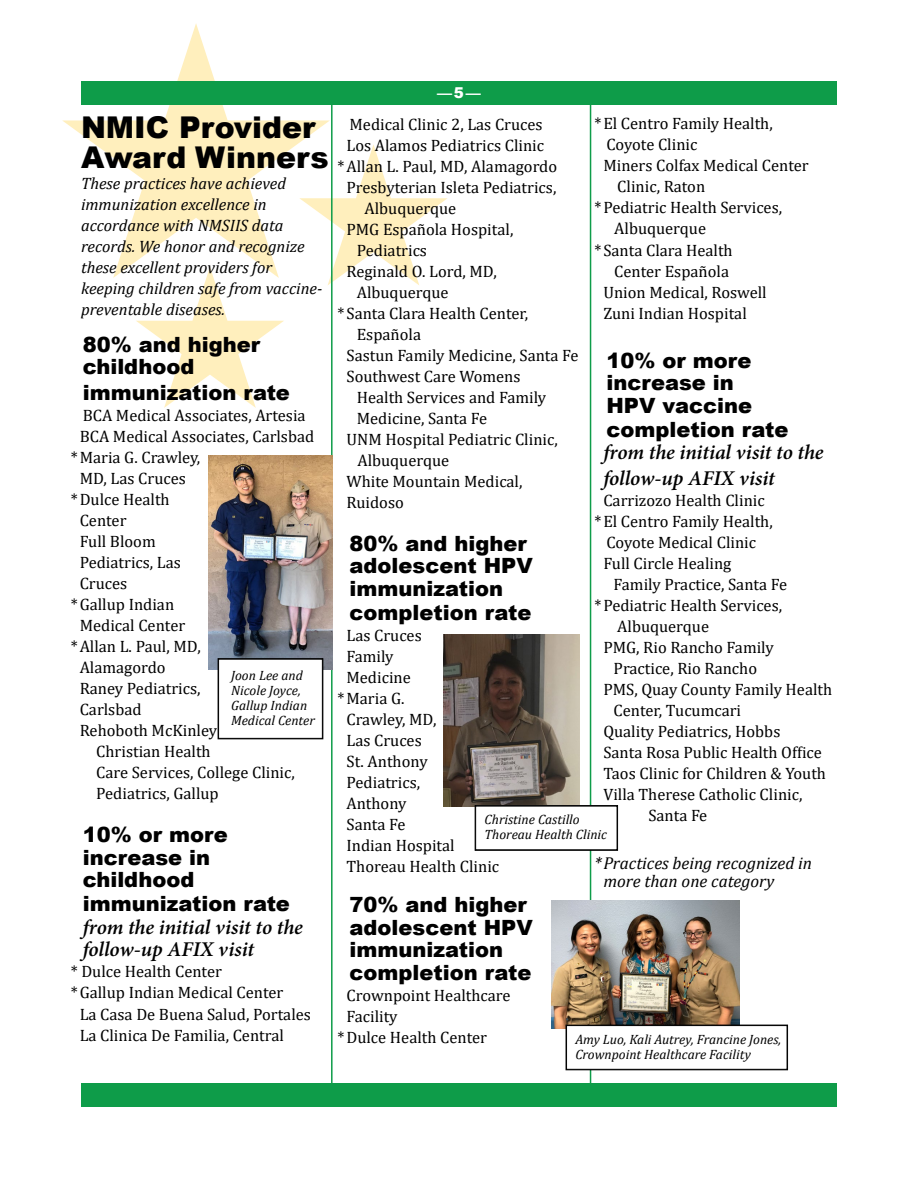
<style>
.page{position:relative;width:918px;height:1188px;background:#fff}
.page>*{position:absolute;margin:0;border:0;box-sizing:border-box;transform-origin:0 0}
.t1{font:900 30px/30px "Arial";color:#000}
.t2{font:900 21px/23px "Arial";color:#000}
.t3{font:italic 600 21px/25.5px "Minion Pro";letter-spacing:-.005em;color:#000}
.t4{font:italic 17.25px/18px "Cambria";color:#000}
.t5{font:16.5px "Cambria";color:#000}
.t6{font:italic 16.5px/21px "Cambria";color:#000}
.t7{font:900 15px "Arial";color:#fff}
.t8{font:italic 13.5px/15px "Cambria";color:#000}
</style>
<div class="page">
<div style="left:81px;top:81px;width:756px;height:24px;background:#0e9c49"></div>
<hr style="left:590px;top:93px;width:1px;height:1002px;background:#0e9c49">
<hr style="left:331px;top:103px;width:2px;height:980px;background:#0e9c49">
<img style="left:444px;top:634px;width:136px;height:173px">
<img style="left:552px;top:901px;width:187px;height:128px">
<img style="left:208px;top:456px;width:125px;height:213px">
<svg style="left:218px;top:658px;width:105px;height:81px"></svg>
<svg style="left:475px;top:805px;width:143px;height:46px"></svg>
<svg style="left:566px;top:1025px;width:222px;height:45px"></svg>
<div style="left:566px;top:1025px;width:221px;height:44px;border:1px solid #000"></div>
<div style="left:81px;top:1083px;width:756px;height:24px;background:#0e9c49"></div>
<svg style="left:332px;top:142px;width:1px;height:144px"></svg>
<h1 class="t1" style="left:81px;top:111px;width:249px">NMIC Provider<br>Award Winners</h1>
<p class="t6" style="left:81px;top:172px;width:243px">These practices have achieved immunization excellence in accordance with NMSIIS data records. We honor and recognize these excellent providers for keeping children safe from vaccine&shy;preventable diseases.</p>
<p class="t2" style="left:83px;top:333px;width:179px;line-height:22.5px">80% and higher childhood</p>
<p class="t2" style="left:83px;top:380px;width:209px">immunization rate</p>
<p class="t5" style="left:83px;top:406px;width:225px">BCA Medical Associates, Artesia</p>
<p class="t5" style="left:80px;top:427px;width:236px">BCA Medical Associates, Carlsbad</p>
<p class="t5" style="left:71px;top:448px;width:131px">*Maria G. Crawley,</p>
<p class="t5" style="left:80px;top:469px;width:108px">MD, Las Cruces</p>
<p class="t5" style="left:71px;top:490px;width:101px">*Dulce Health</p>
<p class="t5" style="left:80px;top:511px;width:48px">Center</p>
<p class="t5" style="left:80px;top:532px;width:78px">Full Bloom</p>
<p class="t5" style="left:80px;top:553px;width:103px">Pediatrics, Las</p>
<p class="t5" style="left:80px;top:574px;width:49px">Cruces</p>
<p class="t5" style="left:71px;top:595px;width:105px">*Gallup Indian</p>
<p class="t5" style="left:80px;top:616px;width:107px">Medical Center</p>
<p class="t5" style="left:71px;top:637px;width:132px">*Allan L. Paul, MD,</p>
<p class="t5" style="left:80px;top:658px;width:88px">Alamagordo</p>
<p class="t5" style="left:80px;top:679px;width:122px">Raney Pediatrics,</p>
<p class="t5" style="left:80px;top:700px;width:63px">Carlsbad</p>
<p class="t5" style="left:80px;top:721px;width:139px">Rehoboth McKinley</p>
<p class="t5" style="left:96px;top:742px;width:116px">Christian Health</p>
<p class="t5" style="left:96px;top:763px;width:200px">Care Services, College Clinic,</p>
<p class="t5" style="left:96px;top:784px;width:124px">Pediatrics, Gallup</p>
<p class="t2" style="left:83px;top:823px;width:209px">10% or more increase in childhood immunization rate</p>
<p class="t3" style="left:83px;top:916px;width:222px;line-height:22.5px">from the initial visit to the follow-up AFIX visit</p>
<p class="t5" style="left:71px;top:962px;width:153px">* Dulce Health Center</p>
<p class="t5" style="left:71px;top:983px;width:214px">*Gallup Indian Medical Center</p>
<p class="t5" style="left:80px;top:1004px;width:233px">La Casa De Buena Salud, Portales</p>
<p class="t5" style="left:80px;top:1025px;width:206px">La Clinica De Familia, Central</p>
<p class="t8" style="left:231px;top:668px;width:85px">Joon Lee and<br>Nicole Joyce,<br>Gallup Indian<br>Medical Center</p>
<p class="t7" style="left:437px;top:81px;width:45px">—5—</p>
<p class="t5" style="left:594px;top:114px;width:180px">*El Centro Family Health,</p>
<p class="t5" style="left:606px;top:135px;width:93px">Coyote Clinic</p>
<p class="t5" style="left:603px;top:156px;width:207px">Miners Colfax Medical Center</p>
<p class="t5" style="left:617px;top:177px;width:90px">Clinic, Raton</p>
<p class="t5" style="left:594px;top:198px;width:189px">*Pediatric Health Services,</p>
<p class="t5" style="left:614px;top:219px;width:93px">Albuquerque</p>
<p class="t5" style="left:594px;top:240px;width:140px">*Santa Clara Health</p>
<p class="t5" style="left:614px;top:261px;width:116px">Center Española</p>
<p class="t5" style="left:603px;top:282px;width:165px">Union Medical, Roswell</p>
<p class="t5" style="left:603px;top:303px;width:145px">Zuni Indian Hospital</p>
<p class="t2" style="left:606px;top:348px;width:184px">10% or more increase in<br>HPV vaccine completion rate</p>
<p class="t3" style="left:603px;top:440px;width:222px">from the initial visit to the follow-up AFIX visit</p>
<p class="t5" style="left:603px;top:491px;width:163px">Carrizozo Health Clinic</p>
<p class="t5" style="left:594px;top:512px;width:180px">*El Centro Family Health,</p>
<p class="t5" style="left:606px;top:533px;width:151px">Coyote Medical Clinic</p>
<p class="t5" style="left:603px;top:554px;width:130px">Full Circle Healing</p>
<p class="t5" style="left:614px;top:575px;width:175px">Family Practice, Santa Fe</p>
<p class="t5" style="left:594px;top:596px;width:189px">*Pediatric Health Services,</p>
<p class="t5" style="left:617px;top:617px;width:93px">Albuquerque</p>
<p class="t5" style="left:603px;top:638px;width:172px">PMG, Rio Rancho Family</p>
<p class="t5" style="left:614px;top:659px;width:145px">Practice, Rio Rancho</p>
<p class="t5" style="left:603px;top:680px;width:230px">PMS, Quay County Family Health</p>
<p class="t5" style="left:614px;top:701px;width:129px">Center, Tucumcari</p>
<p class="t5" style="left:603px;top:722px;width:179px">Quality Pediatrics, Hobbs</p>
<p class="t5" style="left:603px;top:743px;width:220px">Santa Rosa Public Health Office</p>
<p class="t5" style="left:603px;top:764px;width:224px">Taos Clinic for Children &amp; Youth</p>
<p class="t5" style="left:603px;top:785px;width:201px">Villa Therese Catholic Clinic,</p>
<p class="t5" style="left:648px;top:806px;width:60px">Santa Fe</p>
<p class="t4" style="left:603px;top:853px;width:210px;text-indent:-9px">*Practices being recognized in more than one category</p>
<p class="t5" style="left:350px;top:114px;width:195px">Medical Clinic 2, Las Cruces</p>
<p class="t5" style="left:347px;top:135px;width:199px">Los Alamos Pediatrics Clinic</p>
<p class="t5" style="left:338px;top:156px;width:221px">*Allan L. Paul, MD, Alamagordo</p>
<p class="t5" style="left:347px;top:177px;width:211px">Presbyterian Isleta Pediatrics,</p>
<p class="t5" style="left:365px;top:198px;width:93px">Albuquerque</p>
<p class="t5" style="left:347px;top:219px;width:168px">PMG Española Hospital,</p>
<p class="t5" style="left:357px;top:240px;width:72px">Pediatrics</p>
<p class="t5" style="left:347px;top:261px;width:152px">Reginald O. Lord, MD,</p>
<p class="t5" style="left:357px;top:282px;width:93px">Albuquerque</p>
<p class="t5" style="left:338px;top:303px;width:192px">*Santa Clara Health Center,</p>
<p class="t5" style="left:357px;top:324px;width:66px">Española</p>
<p class="t5" style="left:347px;top:345px;width:233px">Sastun Family Medicine, Santa Fe</p>
<p class="t5" style="left:347px;top:366px;width:176px">Southwest Care Womens</p>
<p class="t5" style="left:357px;top:387px;width:191px">Health Services and Family</p>
<p class="t5" style="left:357px;top:408px;width:132px">Medicine, Santa Fe</p>
<p class="t5" style="left:347px;top:429px;width:213px">UNM Hospital Pediatric Clinic,</p>
<p class="t5" style="left:357px;top:450px;width:93px">Albuquerque</p>
<p class="t5" style="left:347px;top:471px;width:178px">White Mountain Medical,</p>
<p class="t5" style="left:347px;top:492px;width:59px">Ruidoso</p>
<p class="t2" style="left:350px;top:531px;width:185px">80% and higher adolescent HPV immunization completion rate</p>
<p class="t5" style="left:346px;top:626px;width:77px">Las Cruces</p>
<p class="t5" style="left:346px;top:647px;width:49px">Family</p>
<p class="t5" style="left:346px;top:668px;width:66px">Medicine</p>
<p class="t5" style="left:338px;top:689px;width:69px">*Maria G.</p>
<p class="t5" style="left:346px;top:710px;width:91px">Crawley, MD,</p>
<p class="t5" style="left:346px;top:731px;width:77px">Las Cruces</p>
<p class="t5" style="left:346px;top:752px;width:83px">St. Anthony</p>
<p class="t5" style="left:346px;top:773px;width:75px">Pediatrics,</p>
<p class="t5" style="left:346px;top:794px;width:62px">Anthony</p>
<p class="t5" style="left:346px;top:815px;width:60px">Santa Fe</p>
<p class="t5" style="left:346px;top:836px;width:110px">Indian Hospital</p>
<p class="t5" style="left:346px;top:857px;width:154px">Thoreau Health Clinic</p>
<p class="t2" style="left:350px;top:893px;width:185px;line-height:22.5px">70% and higher adolescent HPV immunization completion rate</p>
<p class="t5" style="left:346px;top:986px;width:166px">Crownpoint Healthcare</p>
<p class="t5" style="left:346px;top:1007px;width:53px">Facility</p>
<p class="t5" style="left:338px;top:1028px;width:151px">*Dulce Health Center</p>
<p class="t8" style="left:485px;top:811px;width:124px">Christine Castillo<br>Thoreau Health Clinic</p>
<p class="t8" style="left:575px;top:1031px;width:207px">Amy Luo, Kali Autrey, Francine Jones,<br>Crownpoint Healthcare Facility</p>
</div>
